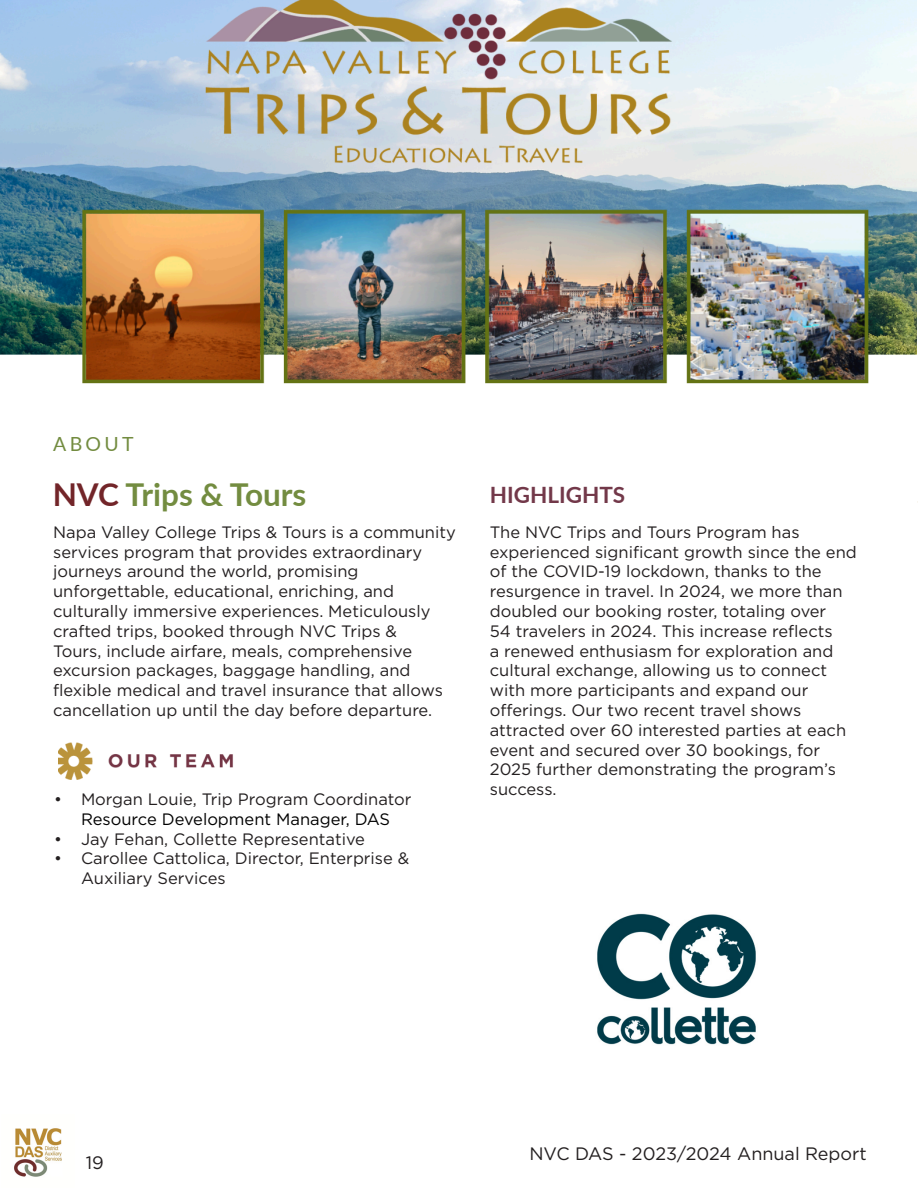
<style>
.page{position:relative;width:918px;height:1188px;background:#fff}
.page>*{position:absolute;margin:0;border:0;box-sizing:border-box;transform-origin:0 0}
.t1{font:700 31.5px "Lato";color:#738c40}
.t2{font:700 22.5px "Lato";color:#723849}
.t3{font:19.5px "Lato";letter-spacing:.17em;color:#738c40}
.t4{font:18px "Gotham";color:#231f20}
.t5{font:16.5px/19.8px "Gotham";color:#231f20}
.s1{color:#722529}
.s2{color:#000}
</style>
<div class="page">
<img style="left:14px;top:1128px;width:48px;height:49px">
<img style="left:597px;top:913px;width:159px;height:132px">
<img style="left:0;top:0;width:917px;height:384px">
<img style="left:59px;top:742px;width:174px;height:38px">
<svg style="left:911px;top:352px;width:7px;height:151px"></svg>
<p class="t3" style="left:53px;top:430px;width:82px">ABOUT</p>
<p class="t1" style="left:53px;top:472px;width:255px"><span class="s1">NVC</span> Trips &amp; Tours</p>
<p class="t2" style="left:490px;top:478px;width:137px">HIGHLIGHTS</p>
<p class="t5" style="left:53px;top:522px;width:404px">Napa Valley College Trips &amp; Tours is a community services program that provides extraordinary journeys around the world, promising unforgettable, educational, enriching, and culturally immersive experiences. Meticulously crafted trips, booked through NVC Trips &amp;<br>Tours, include airfare, meals, comprehensive excursion packages, baggage handling, and flexible medical and travel insurance that allows cancellation up until the day before departure.</p>
<p class="t5" style="left:490px;top:522px;width:369px">The NVC Trips and Tours Program has experienced significant growth since the end of the COVID-19 lockdown, thanks to the resurgence in travel. In 2024, we more than doubled our booking roster, totaling over<br>54 travelers in 2024. This increase reflects<br>a renewed enthusiasm for exploration and cultural exchange, allowing us to connect with more participants and expand our offerings. Our two recent travel shows attracted over 60 interested parties at each event and secured over 30 bookings, for 2025 further demonstrating the program’s success.</p>
<p class="t5" style="left:54px;top:789px;width:359px;text-align:center">• Morgan Louie, Trip Program Coordinator<br><span class="s2">Resource Development Manager, DAS</span></p>
<p class="t5" style="left:54px;top:828px;width:313px">• Jay Fehan, Collette Representative</p>
<p class="t5" style="left:81px;top:848px;width:330px;text-indent:-27px">• Carollee Cattolica, Director, Enterprise &amp;<br>Auxiliary Services</p>
<p class="t4" style="left:86px;top:1151px;width:20px">19</p>
<p class="t4" style="left:529px;top:1143px;width:339px">NVC DAS - 2023/2024 Annual Report</p>
</div>
